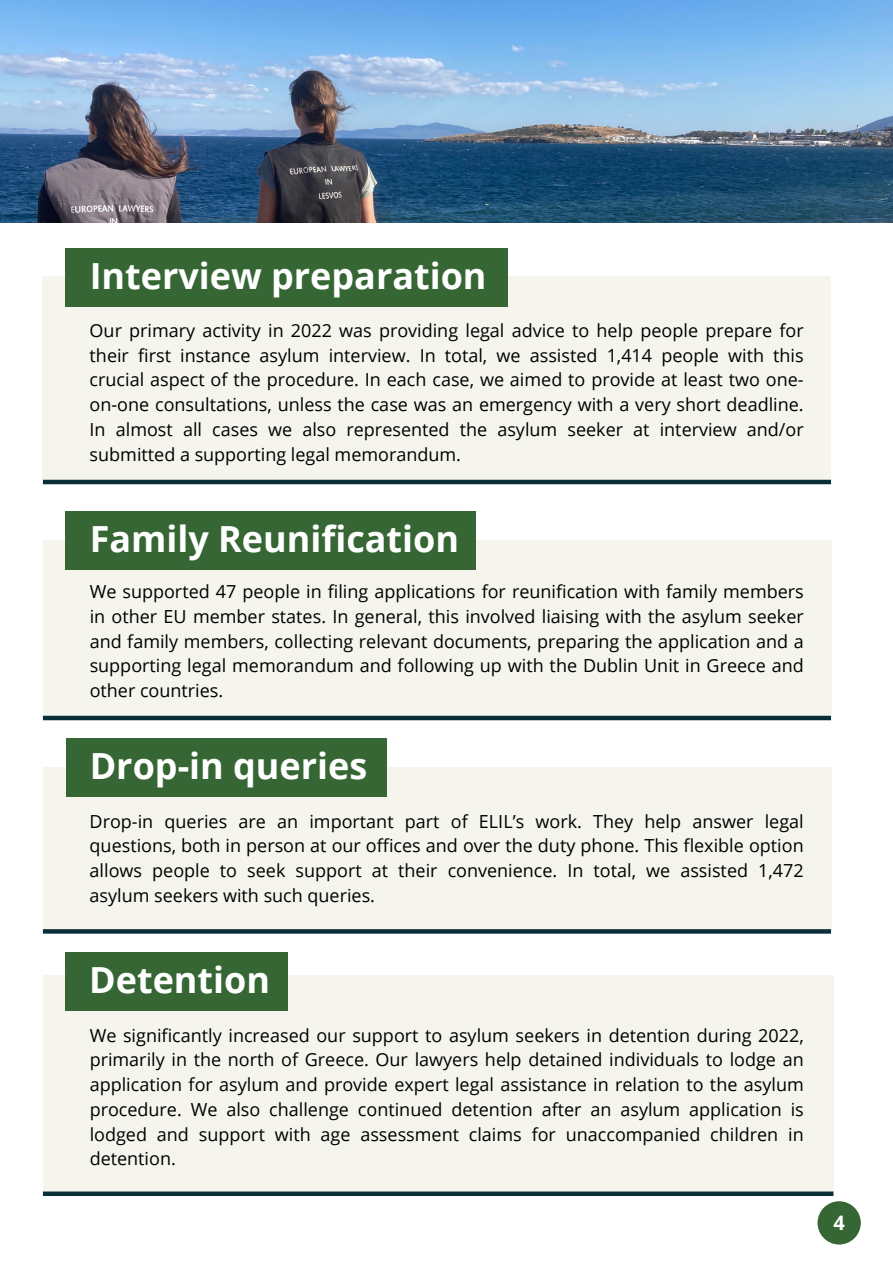
<style>
.page{position:relative;width:893px;height:1264px;background:#fff}
.page>*{position:absolute;margin:0;border:0;box-sizing:border-box;transform-origin:0 0}
.t1{font:700 36px "Open Sans";color:#fff}
.t2{font:700 19.95px "Open Sans";color:#fff}
.t3{font:18px/24.8px "Open Sans";color:#000;text-align:justify}
</style>
<div class="page">
<img style="left:0;top:0;width:892px;height:223px">
<div style="left:43px;top:276px;width:788px;height:205px;background:#f5f4ed"></div>
<div style="left:66px;top:248px;width:442px;height:58px;background:#366633"></div>
<div style="left:43px;top:540px;width:788px;height:175px;background:#f5f4ed"></div>
<div style="left:66px;top:512px;width:410px;height:58px;background:#366633"></div>
<hr style="left:43px;top:480px;width:788px;height:4px;background:#0a2e37">
<div style="left:43px;top:767px;width:788px;height:162px;background:#f5f4ed"></div>
<div style="left:66px;top:738px;width:320px;height:58px;background:#366633"></div>
<div style="left:43px;top:975px;width:790px;height:216px;background:#f5f4ed"></div>
<div style="left:817px;top:1201px;width:43px;height:43px;background:#366633;border-radius:50%"></div>
<div style="left:43px;top:715px;width:788px;height:5px;background:#0a2e37"></div>
<svg style="left:43px;top:929px;width:788px;height:4px;background:#13363e"></svg>
<div style="left:66px;top:952px;width:222px;height:58px;background:#366633"></div>
<svg style="left:43px;top:1191px;width:790px;height:4px;background:#28474e"></svg>
<p class="t1" style="left:90px;top:250px;width:398px">Interview preparation</p>
<p class="t3" style="left:90px;top:317px;width:715px">Our primary activity in 2022 was providing legal advice to help people prepare for their first instance asylum interview. In total, we assisted 1,414 people with this crucial aspect of the procedure. In each case, we aimed to provide at least two one&shy;on-one consultations, unless the case was an emergency with a very short deadline.<br>In almost all cases we also represented the asylum seeker at interview and/or submitted a supporting legal memorandum.</p>
<p class="t1" style="left:90px;top:513px;width:371px">Family Reunification</p>
<p class="t3" style="left:90px;top:578px;width:715px">We supported 47 people in filing applications for reunification with family members in other EU member states. In general, this involved liaising with the asylum seeker and family members, collecting relevant documents, preparing the application and a supporting legal memorandum and following up with the Dublin Unit in Greece and other countries.</p>
<p class="t1" style="left:90px;top:740px;width:279px">Drop-in queries</p>
<p class="t3" style="left:90px;top:808px;width:715px">Drop-in queries are an important part of ELIL’s work. They help answer legal questions, both in person at our offices and over the duty phone. This flexible option allows people to seek support at their convenience. In total, we assisted 1,472 asylum seekers with such queries.</p>
<p class="t1" style="left:89px;top:954px;width:182px">Detention</p>
<p class="t3" style="left:90px;top:1022px;width:715px">We significantly increased our support to asylum seekers in detention during 2022, primarily in the north of Greece. Our lawyers help detained individuals to lodge an application for asylum and provide expert legal assistance in relation to the asylum procedure. We also challenge continued detention after an asylum application is lodged and support with age assessment claims for unaccompanied children in detention.</p>
<p class="t2" style="left:833px;top:1208px;width:13px">4</p>
</div>
